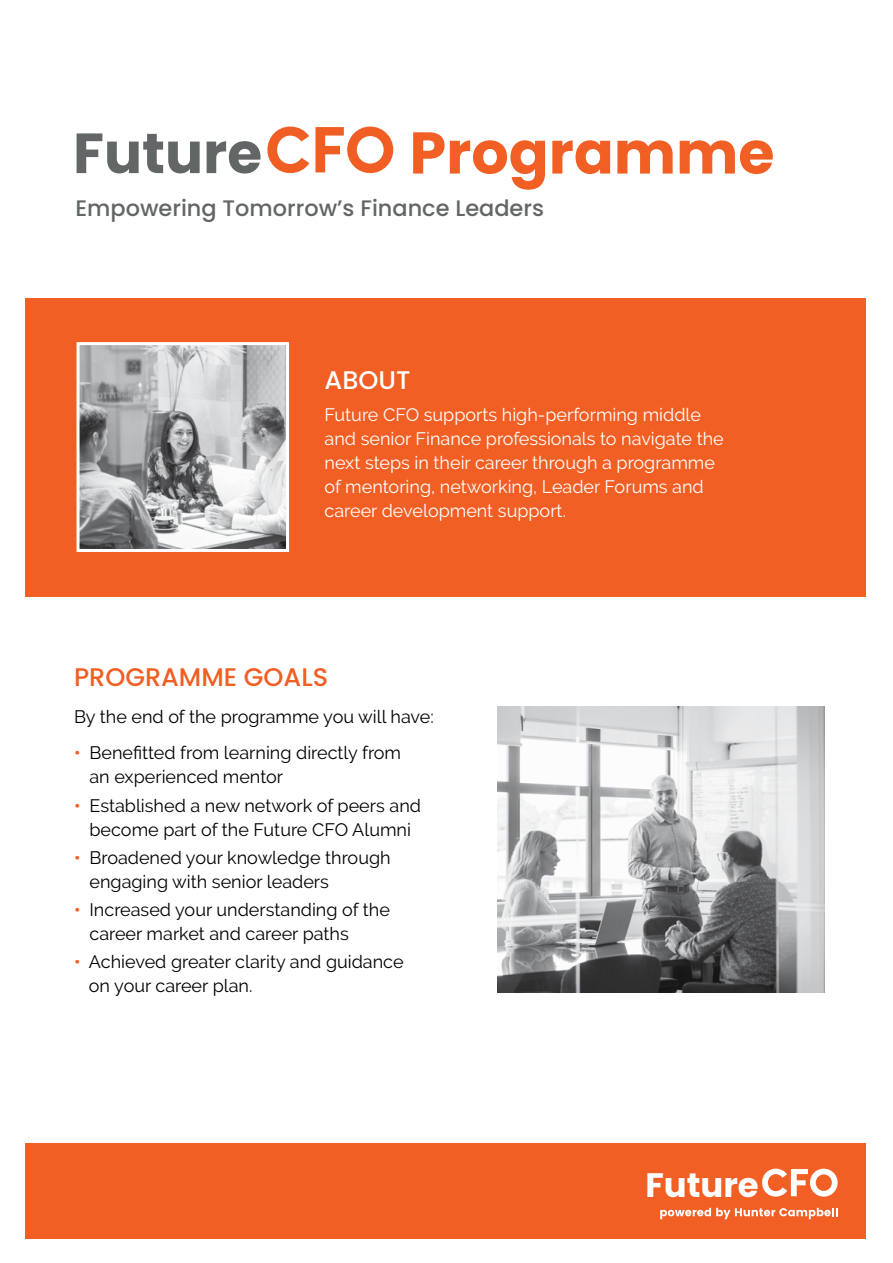
<style>
.page{position:relative;width:893px;height:1263px;background:#fff}
.page>*{position:absolute;margin:0;border:0;box-sizing:border-box;transform-origin:0 0}
.t1{font:700 58.8px "Poppins";color:#f15f24}
.t2{font:700 33.9px "Poppins";color:#fff}
.t3{font:500 25.5px "Poppins";color:#f15f24}
.t4{font:500 25.5px "Poppins";color:#fff}
.t5{font:500 22.5px "Poppins";color:#636666}
.t6{font:18px/24px "Raleway";color:#000}
.t7{font:18px/24px "Raleway";color:#fff}
.s1{font-weight:700;color:#f15f24}
</style>
<div class="page">
<div style="left:26px;top:298px;width:840px;height:298px;background:#f15f24"></div>
<div style="left:26px;top:1143px;width:840px;height:95px;background:#f15f24"></div>
<img style="left:81px;top:346px;width:204px;height:202px">
<div style="left:77px;top:342px;width:212px;height:210px;border:3px solid #fff"></div>
<img style="left:498px;top:707px;width:327px;height:286px">
<svg style="left:762px;top:1169px;width:76px;height:27px"></svg>
<svg style="left:660px;top:1208px;width:178px;height:11px"></svg>
<svg style="left:77px;top:133px;width:123px;height:40px"></svg>
<svg style="left:207px;top:141px;width:53px;height:33px"></svg>
<svg style="left:267px;top:127px;width:42px;height:46px"></svg>
<svg style="left:315px;top:127px;width:78px;height:46px"></svg>
<p class="t1" style="left:409px;top:119px;width:366px">Programme</p>
<p class="t5" style="left:75px;top:195px;width:470px">Empowering Tomorrow’s Finance Leaders</p>
<p class="t4" style="left:325px;top:365px;width:87px">ABOUT</p>
<p class="t7" style="left:325px;top:403px;width:401px">Future CFO supports high-performing middle and senior Finance professionals to navigate the next steps in their career through a programme of mentoring, networking, Leader Forums and career development support.</p>
<p class="t3" style="left:74px;top:662px;width:256px">PROGRAMME GOALS</p>
<p class="t6" style="left:74px;top:704px;width:361px">By the end of the programme you will have:</p>
<p class="t6" style="left:89px;top:741px;width:313px;text-indent:-15px"><span class="s1">•</span> Benefitted from learning directly from an experienced mentor</p>
<p class="t6" style="left:74px;top:793px;width:348px;text-align:center"><span class="s1">•</span> Established a new network of peers and become part of the Future CFO Alumni</p>
<p class="t6" style="left:89px;top:845px;width:303px;text-indent:-15px"><span class="s1">•</span> Broadened your knowledge through engaging with senior leaders</p>
<p class="t6" style="left:89px;top:898px;width:302px;text-indent:-15px"><span class="s1">•</span> Increased your understanding of the career market and career paths</p>
<p class="t6" style="left:89px;top:950px;width:316px;text-indent:-15px"><span class="s1">•</span> Achieved greater clarity and guidance on your career plan.</p>
<h2 class="t2" style="left:645px;top:1165px;width:115px">Future</h2>
</div>
